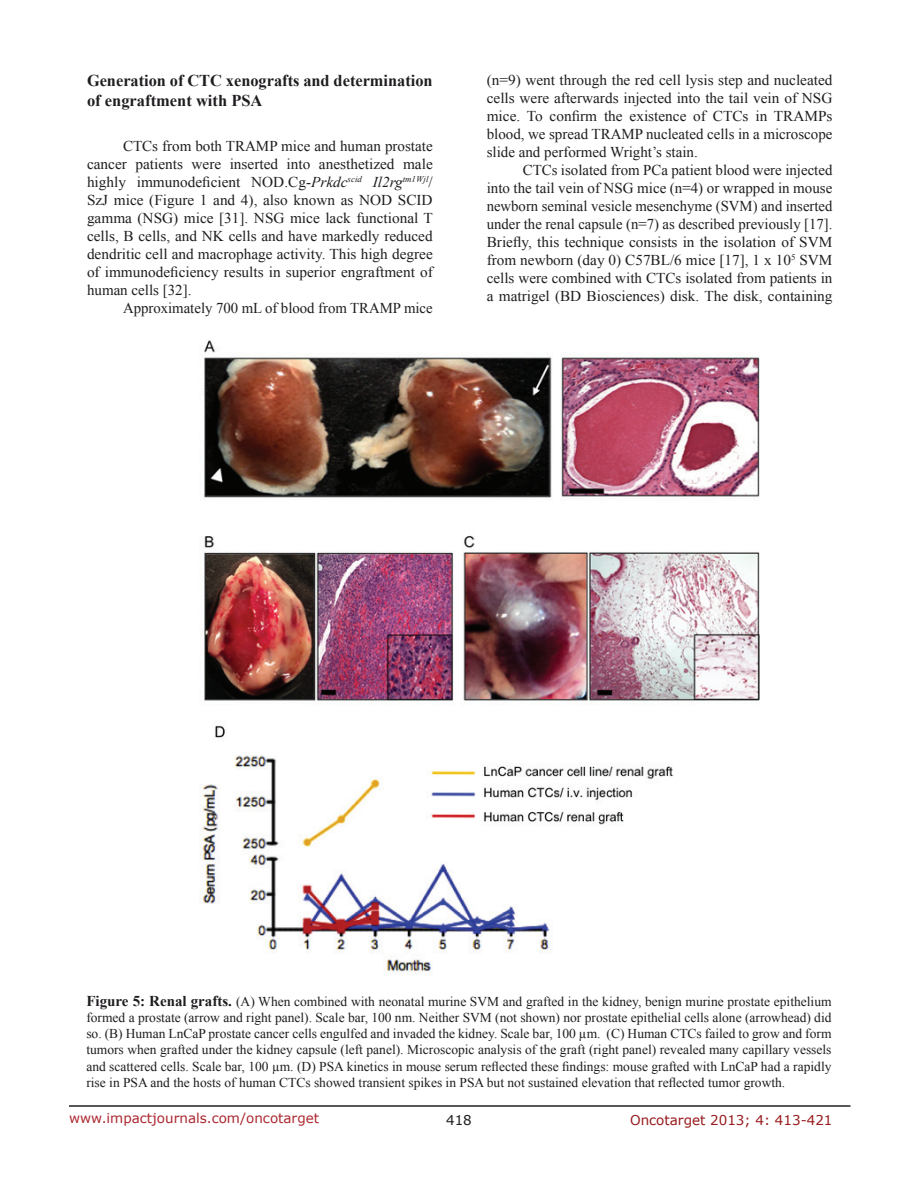
<style>
.page{position:relative;width:918px;height:1188px;background:#fff}
.page>*{position:absolute;margin:0;border:0;box-sizing:border-box;transform-origin:0 0}
.t1{font:700 16.5px/19.8px "Times New Roman";color:#201d20}
.t2{font:15px/18px "Times New Roman";color:#201d20;text-align:justify}
.t3{font:13.5px/16.2px "Times New Roman";color:#201d20;text-align:justify}
.t4{font:13.5px "Verdana";color:#ac2830}
.t5{font:13.5px "Verdana";color:#971a1d}
.t6{font:13.5px "Verdana";color:#201d20}
.s1{font-style:italic}
.s2{font-weight:700;font-size:15px}
</style>
<div class="page">
<hr style="left:69px;top:1105px;width:781px;height:2px;background:#231f20">
<img style="left:199px;top:340px;width:561px;height:635px">
<p class="t1" style="left:87px;top:70px;width:347px">Generation of CTC xenografts and determination of engraftment with PSA</p>
<p class="t2" style="left:87px;top:136px;width:348px;text-indent:36px">CTCs from both TRAMP mice and human prostate cancer patients were inserted into anesthetized male highly immunodeficient NOD.Cg-<span class="s1">Prkdc</span><sup>scid</sup> <span class="s1">Il2rg</span><sup>tm1Wjl</sup>/ SzJ mice (Figure 1 and 4), also known as NOD SCID gamma (NSG) mice [31]. NSG mice lack functional T cells, B cells, and NK cells and have markedly reduced dendritic cell and macrophage activity. This high degree of immunodeficiency results in superior engraftment of human cells [32].</p>
<p class="t2" style="left:123px;top:298px;width:311px">Approximately 700 mL of blood from TRAMP mice</p>
<p class="t2" style="left:487px;top:71px;width:347px">(n=9) went through the red cell lysis step and nucleated cells were afterwards injected into the tail vein of NSG mice. To confirm the existence of CTCs in TRAMPs blood, we spread TRAMP nucleated cells in a microscope slide and performed Wright’s stain.</p>
<p class="t2" style="left:487px;top:161px;width:347px;text-indent:36px">CTCs isolated from PCa patient blood were injected into the tail vein of NSG mice (n=4) or wrapped in mouse newborn seminal vesicle mesenchyme (SVM) and inserted under the renal capsule (n=7) as described previously [17].<br>Briefly, this technique consists in the isolation of SVM from newborn (day 0) C57BL/6 mice [17], 1 x 10<sup>5</sup> SVM cells were combined with CTCs isolated from patients in a matrigel (BD Biosciences) disk. The disk, containing</p>
<p class="t3" style="left:86px;top:993px;width:747px"><span class="s2">Figure 5: Renal grafts.</span> (A) When combined with neonatal murine SVM and grafted in the kidney, benign murine prostate epithelium formed a prostate (arrow and right panel). Scale bar, 100 nm. Neither SVM (not shown) nor prostate epithelial cells alone (arrowhead) did so. (B) Human LnCaP prostate cancer cells engulfed and invaded the kidney. Scale bar, 100 µm. (C) Human CTCs failed to grow and form tumors when grafted under the kidney capsule (left panel). Microscopic analysis of the graft (right panel) revealed many capillary vessels and scattered cells. Scale bar, 100 µm. (D) PSA kinetics in mouse serum reflected these findings: mouse grafted with LnCaP had a rapidly rise in PSA and the hosts of human CTCs showed transient spikes in PSA but not sustained elevation that reflected tumor growth.</p>
<p class="t4" style="left:69px;top:1109px;width:252px">www.impactjournals.com/oncotarget</p>
<p class="t6" style="left:446px;top:1111px;width:27px">418</p>
<p class="t5" style="left:630px;top:1111px;width:204px">Oncotarget 2013; 4: 413-421</p>
</div>
